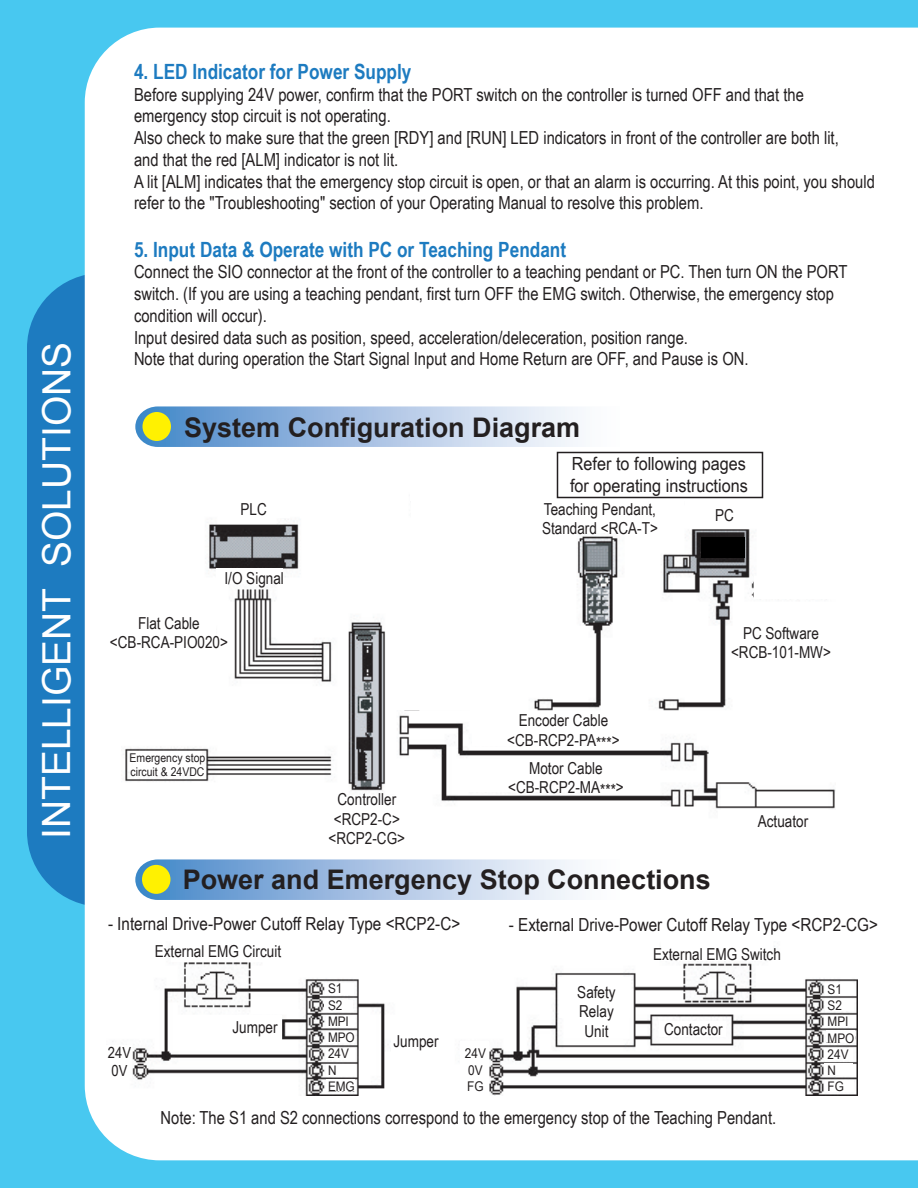
<style>
.page{position:relative;width:918px;height:1188px;background:#48c8f0}
.page>*{position:absolute;margin:0;border:0;box-sizing:border-box;transform-origin:0 0}
.t1{font:39px "Arial";color:#fff}
.t2{font:700 27px "Arial";color:#231f20}
.t3{font:700 21px "Arial Narrow";color:#1d7bc0}
.t4{font:18.15px/21.9px "Arial Narrow";color:#231f20;scale:1.09 1}
.t5{font:18px/21.8px "Arial Narrow";color:#231f20}
.t6{font:16.5px/19.5px "Arial Narrow";color:#231f20;text-align:center}
.t7{font:15.3px/18.3px "Arial Narrow";color:#231f20}
.t8{font:13.35px/16.4px "Arial Narrow";color:#231f20;scale:1.08 1}
.t9{font:13.2px/16.2px "Arial Narrow";color:#231f20;scale:1.09 1}
.t10{font:12px/14.2px "Arial Narrow";color:#231f20;scale:1.06 1}
</style>
<div class="page">
<div style="left:27px;top:273px;width:277px;height:634px;background:#1d7bc0;border-radius:75px"></div>
<div style="left:85px;top:28px;width:833px;height:1132px;background:#fff"></div>
<svg style="left:135px;top:406px;width:542px;height:41px;background:#b7cee9"></svg>
<svg style="left:135px;top:859px;width:542px;height:41px;background:#b7cee9"></svg>
<div style="left:142px;top:412px;width:29px;height:29px;background:#fff101;border-radius:50%"></div>
<div style="left:142px;top:865px;width:28px;height:29px;background:#fff101;border-radius:50%"></div>
<img style="left:107px;top:942px;width:751px;height:153px">
<div style="left:391px;top:1030px;width:59px;height:25px;background:#fff"></div>
<div style="left:222px;top:1016px;width:59px;height:24px;background:#fff"></div>
<div style="left:171px;top:937px;width:97px;height:25px;background:#fff"></div>
<div style="left:96px;top:1045px;width:36px;height:32px;background:#fff"></div>
<div style="left:326px;top:983px;width:28px;height:12px;background:#fff"></div>
<div style="left:325px;top:1000px;width:28px;height:12px;background:#fff"></div>
<div style="left:326px;top:1015px;width:29px;height:12px;background:#fff"></div>
<div style="left:326px;top:1031px;width:29px;height:12px;background:#fff"></div>
<div style="left:326px;top:1048px;width:29px;height:12px;background:#fff"></div>
<div style="left:326px;top:1079px;width:29px;height:12px;background:#fff"></div>
<div style="left:326px;top:1064px;width:29px;height:12px;background:#fff"></div>
<div style="left:825px;top:983px;width:29px;height:12px;background:#fff"></div>
<div style="left:825px;top:999px;width:29px;height:12px;background:#fff"></div>
<div style="left:824px;top:1015px;width:29px;height:12px;background:#fff"></div>
<div style="left:826px;top:1030px;width:29px;height:12px;background:#fff"></div>
<div style="left:824px;top:1048px;width:29px;height:12px;background:#fff"></div>
<div style="left:824px;top:1064px;width:29px;height:12px;background:#fff"></div>
<div style="left:826px;top:1080px;width:28px;height:12px;background:#fff"></div>
<div style="left:662px;top:935px;width:111px;height:26px;background:#fff"></div>
<div style="left:659px;top:1021px;width:67px;height:15px;background:#fff"></div>
<div style="left:559px;top:977px;width:72px;height:41px;background:#fff"></div>
<div style="left:460px;top:1041px;width:29px;height:59px;background:#fff"></div>
<img style="left:122px;top:469px;width:714px;height:360px">
<div style="left:333px;top:795px;width:68px;height:37px;background:#fff"></div>
<div style="left:472px;top:721px;width:112px;height:25px;background:#fff"></div>
<div style="left:464px;top:769px;width:126px;height:23px;background:#fff"></div>
<div style="left:718px;top:810px;width:126px;height:23px;background:#fff"></div>
<div style="left:754px;top:576px;width:94px;height:22px;background:#fff"></div>
<div style="left:552px;top:502px;width:96px;height:31px;background:#fff"></div>
<div style="left:686px;top:502px;width:74px;height:20px;background:#fff"></div>
<div style="left:411px;top:501px;width:113px;height:31px;background:#fff"></div>
<div style="left:237px;top:502px;width:53px;height:16px;background:#fff"></div>
<div style="left:216px;top:568px;width:67px;height:16px;background:#fff"></div>
<div style="left:116px;top:608px;width:100px;height:36px;background:#fff"></div>
<div style="left:133px;top:752px;width:69px;height:24px;background:#fff"></div>
<div style="left:701px;top:537px;width:44px;height:20px;background:#000"></div>
<div style="left:410px;top:463px;width:377px;height:38px;background:#fff"></div>
<div style="left:396px;top:529px;width:109px;height:181px;background:#fff"></div>
<div style="left:557px;top:452px;width:206px;height:46px;border:2px solid #231f20"></div>
<p class="t1" style="left:31px;top:839px;width:499px;rotate:-90deg">INTELLIGENT SOLUTIONS</p>
<p class="t3" style="left:134px;top:56px;width:279px">4. LED Indicator for Power Supply</p>
<p class="t5" style="left:134px;top:83px;width:743px">Before supplying 24V power, confirm that the PORT switch on the controller is turned OFF and that the emergency stop circuit is not operating.<br>Also check to make sure that the green [RDY] and [RUN] LED indicators in front of the controller are both lit,<br>and that the red [ALM] indicator is not lit.<br>A lit [ALM] indicates that the emergency stop circuit is open, or that an alarm is occurring. At this point, you should refer to the "Troubleshooting" section of your Operating Manual to resolve this problem.</p>
<p class="t3" style="left:134px;top:233px;width:434px">5. Input Data &amp; Operate with PC or Teaching Pendant</p>
<p class="t5" style="left:134px;top:261px;width:715px">Connect the SIO connector at the front of the controller to a teaching pendant or PC. Then turn ON the PORT switch. (If you are using a teaching pendant, first turn OFF the EMG switch. Otherwise, the emergency stop condition will occur).<br>Input desired data such as position, speed, acceleration/deleceration, position range.<br>Note that during operation the Start Signal Input and Home Return are OFF, and Pause is ON.</p>
<p class="t2" style="left:184px;top:410px;width:398px">System Configuration Diagram</p>
<p class="t6" style="left:241px;top:498px;width:28px">PLC</p>
<p class="t6" style="left:225px;top:568px;width:61px">I/O Signal</p>
<p class="t6" style="left:110px;top:612px;width:120px">Flat Cable &lt;CB-RCA-PIO020&gt;</p>
<p class="t10" style="left:130px;top:750px;width:73px">Emergency stop circuit &amp; 24VDC</p>
<p class="t6" style="left:329px;top:789px;width:78px">Controller &lt;RCP2-C&gt; &lt;RCP2-CG&gt;</p>
<p class="t4" style="left:570px;top:452px;width:165px">Refer to following pages for operating instructions</p>
<p class="t6" style="left:542px;top:499px;width:117px;text-align:left">Teaching Pendant,<br>Standard &lt;RCA-T&gt;</p>
<p class="t6" style="left:715px;top:505px;width:20px">PC</p>
<p class="t6" style="left:507px;top:710px;width:114px">Encoder Cable &lt;CB-RCP2-PA***&gt;</p>
<p class="t6" style="left:508px;top:757px;width:117px">Motor Cable &lt;CB-RCP2-MA***&gt;</p>
<p class="t6" style="left:731px;top:623px;width:101px">PC Software &lt;RCB-101-MW&gt;</p>
<p class="t6" style="left:758px;top:811px;width:52px">Actuator</p>
<p class="t2" style="left:183px;top:862px;width:530px">Power and Emergency Stop Connections</p>
<p class="t5" style="left:108px;top:912px;width:354px">- Internal Drive-Power Cutoff Relay Type &lt;RCP2-C&gt;</p>
<p class="t6" style="left:155px;top:941px;width:128px">External EMG Circuit</p>
<p class="t5" style="left:509px;top:913px;width:371px">- External Drive-Power Cutoff Relay Type &lt;RCP2-CG&gt;</p>
<p class="t6" style="left:653px;top:944px;width:129px">External EMG Switch</p>
<p class="t7" style="left:108px;top:1043px;width:25px">24V<br>0V</p>
<p class="t6" style="left:232px;top:1017px;width:47px">Jumper</p>
<p class="t9" style="left:328px;top:980px;width:26px">S1<br>S2<br>MPI<br>MPO<br>24V<br>N<br>EMG</p>
<p class="t9" style="left:828px;top:981px;width:26px">S1<br>S2<br>MPI<br>MPO<br>24V<br>N<br>FG</p>
<p class="t6" style="left:577px;top:982px;width:40px">Safety<br>Relay<br>Unit</p>
<p class="t6" style="left:664px;top:1019px;width:60px">Contactor</p>
<p class="t6" style="left:393px;top:1031px;width:47px">Jumper</p>
<p class="t8" style="left:465px;top:1045px;width:21px">24V<br>0V<br>FG</p>
<p class="t5" style="left:160px;top:1106px;width:617px">Note: The S1 and S2 connections correspond to the emergency stop of the Teaching Pendant.</p>
</div>
